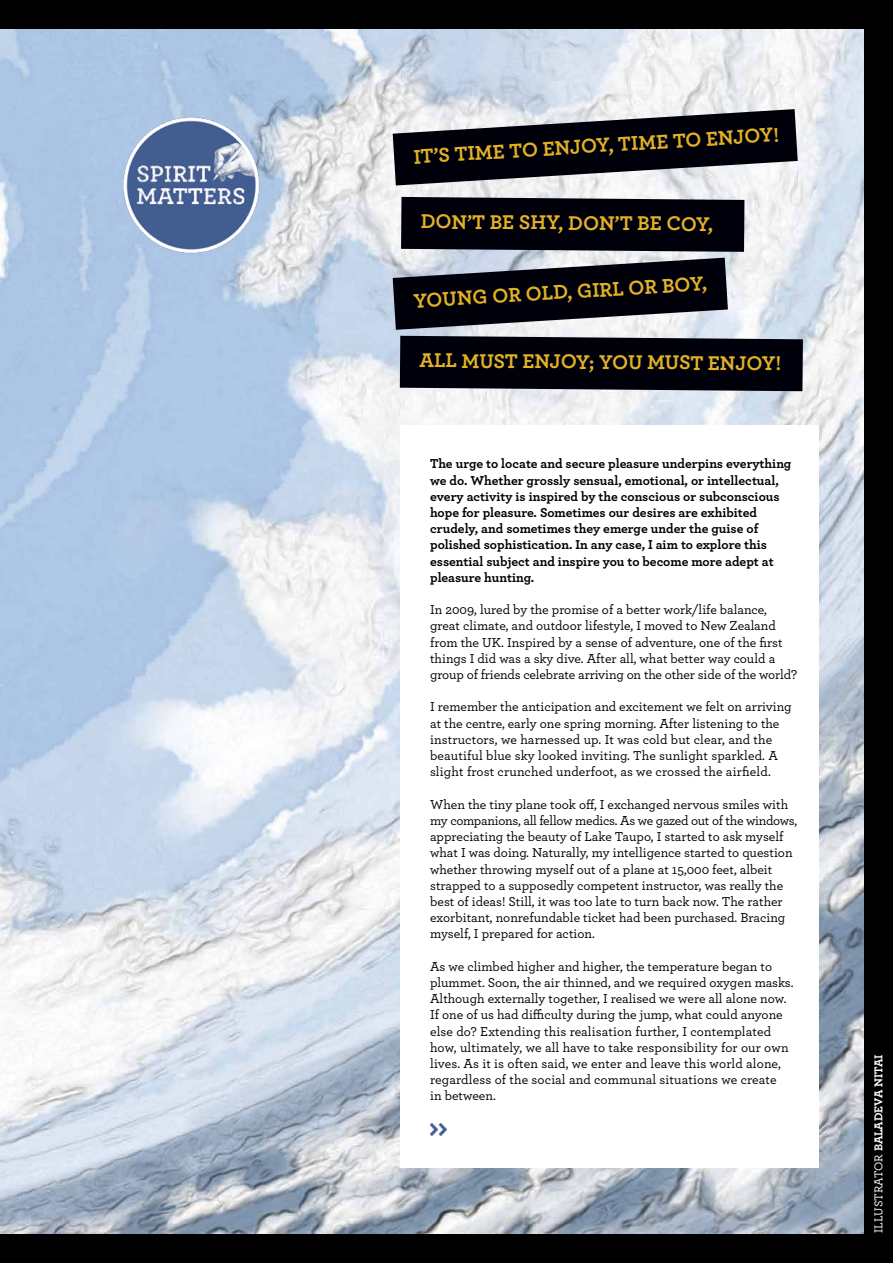
<style>
.page{position:relative;width:893px;height:1263px;background:#000}
.page>*{position:absolute;margin:0;border:0;box-sizing:border-box;transform-origin:0 0}
.t1{font:700 21px "Archer";color:#e2b224}
.t2{font:500 13.5px/16.2px "Archer";color:#000}
.t3{font:700 13.5px/16.2px "Archer";color:#000}
.t4{font:700 12px "Archer";color:#fff}
.s1{font-weight:500}
</style>
<div class="page">
<img style="left:0;top:30px;width:863px;height:1203px">
<div style="left:400px;top:425px;width:419px;height:743px;background:#fff"></div>
<img style="left:430px;top:1123px;width:16px;height:12px">
<svg style="left:393px;top:109px;width:405px;height:76px"></svg>
<svg style="left:401px;top:197px;width:343px;height:55px"></svg>
<svg style="left:393px;top:258px;width:335px;height:72px"></svg>
<svg style="left:400px;top:336px;width:403px;height:55px"></svg>
<img style="left:111px;top:105px;width:161px;height:161px">
<h1 class="t1" style="left:413px;top:139px;width:368px;rotate:-3deg">IT’S TIME TO ENJOY, TIME TO ENJOY!</h1>
<h1 class="t1" style="left:421px;top:206px;width:294px">DON’T BE SHY, DON’T BE COY,</h1>
<h1 class="t1" style="left:413px;top:283px;width:295px;rotate:-3deg">YOUNG OR OLD, GIRL OR BOY,</h1>
<h1 class="t1" style="left:419px;top:345px;width:363px">ALL MUST ENJOY; YOU MUST ENJOY!</h1>
<p class="t3" style="left:430px;top:455px;width:363px">The urge to locate and secure pleasure underpins everything we do. Whether grossly sensual, emotional, or intellectual, every activity is inspired by the conscious or subconscious hope for pleasure. Sometimes our desires are exhibited crudely, and sometimes they emerge under the guise of polished sophistication. In any case, I aim to explore this essential subject and inspire you to become more adept at pleasure hunting.</p>
<p class="t2" style="left:430px;top:601px;width:369px">In 2009, lured by the promise of a better work/life balance, great climate, and outdoor lifestyle, I moved to New Zealand from the UK. Inspired by a sense of adventure, one of the first things I did was a sky dive. After all, what better way could a group of friends celebrate arriving on the other side of the world?</p>
<p class="t2" style="left:430px;top:698px;width:363px">I remember the anticipation and excitement we felt on arriving at the centre, early one spring morning. After listening to the instructors, we harnessed up. It was cold but clear, and the beautiful blue sky looked inviting. The sunlight sparkled. A slight frost crunched underfoot, as we crossed the airfield.</p>
<p class="t2" style="left:430px;top:795px;width:369px">When the tiny plane took off, I exchanged nervous smiles with my companions, all fellow medics. As we gazed out of the windows, appreciating the beauty of Lake Taupo, I started to ask myself what I was doing. Naturally, my intelligence started to question whether throwing myself out of a plane at 15,000 feet, albeit strapped to a supposedly competent instructor, was really the best of ideas! Still, it was too late to turn back now. The rather exorbitant, nonrefundable ticket had been purchased. Bracing myself, I prepared for action.</p>
<p class="t2" style="left:430px;top:957px;width:365px">As we climbed higher and higher, the temperature began to plummet. Soon, the air thinned, and we required oxygen masks.<br>Although externally together, I realised we were all alone now.<br>If one of us had difficulty during the jump, what could anyone else do? Extending this realisation further, I contemplated how, ultimately, we all have to take responsibility for our own lives. As it is often said, we enter and leave this world alone, regardless of the social and communal situations we create<br>in between.</p>
<p class="t4" style="left:869px;top:1233px;width:179px;rotate:-90deg"><span class="s1">ILLUSTRATOR</span> BALADEVA NITAI</p>
</div>
